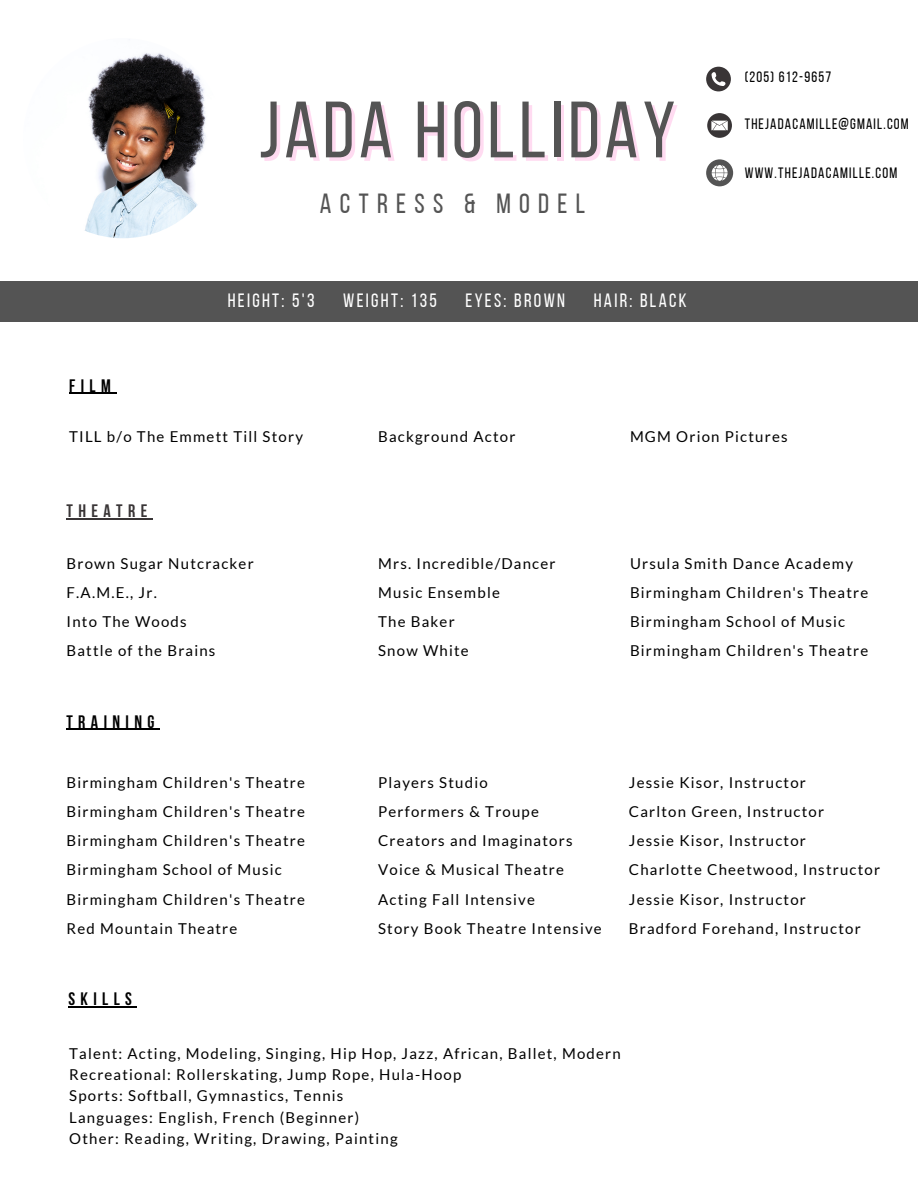
<style>
.page{position:relative;width:918px;height:1188px;background:#fff}
.page>*{position:absolute;margin:0;border:0;box-sizing:border-box;transform-origin:0 0}
.t1{font:79.65px "Bebas Neue";letter-spacing:.06em;color:#545454}
.t2{font:27.75px "Bebas Neue";letter-spacing:.3em;color:#545454}
.t3{font:19.2px "Bebas Neue";letter-spacing:.12em;color:#fff}
.t4{font:700 18px "Bebas Neue";letter-spacing:.3em;color:#000}
.t5{font:18px "Bebas Neue Cyrillic";letter-spacing:.3em;color:#393536}
.t6{font:15px/29.2px "Lato";letter-spacing:.08em;color:#000}
.t7{font:15px "Bebas Neue";letter-spacing:.08em;color:#000}
</style>
<div class="page">
<div style="left:0;top:282px;width:918px;height:39px;background:#545454"></div>
<img style="left:23px;top:38px;width:200px;height:200px;border-radius:50%">
<svg style="left:706px;top:67px;width:25px;height:24px"></svg>
<svg style="left:707px;top:113px;width:25px;height:25px"></svg>
<div style="left:706px;top:159px;width:27px;height:27px;background:#545454;border-radius:50%"></div>
<svg style="left:712px;top:165px;width:16px;height:16px"></svg>
<hr style="left:67px;top:518px;width:86px;height:1px;background:#393536">
<hr style="left:67px;top:729px;width:93px;height:1px;background:#000">
<hr style="left:69px;top:393px;width:47px;height:1px;background:#000">
<hr style="left:68px;top:1007px;width:69px;height:1px;background:#000">
<p class="t4" style="left:69px;top:378px;width:43px">FILM</p>
<h1 class="t1" style="left:259px;top:98px;width:418px">JADA HOLLIDAY</h1>
<h2 class="t2" style="left:320px;top:193px;width:267px">ACTRESS &amp; MODEL</h2>
<p class="t3" style="left:228px;top:292px;width:88px">HEIGHT: 5'3</p>
<p class="t3" style="left:343px;top:292px;width:95px">WEIGHT: 135</p>
<p class="t3" style="left:466px;top:292px;width:101px">EYES: BROWN</p>
<p class="t3" style="left:594px;top:292px;width:94px">HAIR: BLACK</p>
<p class="t7" style="left:745px;top:71px;width:88px">(205) 612-9657</p>
<p class="t7" style="left:745px;top:117px;width:166px">THEJADACAMILLE@GMAIL.COM</p>
<p class="t7" style="left:745px;top:167px;width:154px">WWW.THEJADACAMILLE.COM</p>
<p class="t6" style="left:69px;top:422px;width:235px">TILL b/o The Emmett Till Story</p>
<p class="t5" style="left:67px;top:504px;width:82px">THEATRE</p>
<p class="t6" style="left:67px;top:548px;width:189px">Brown Sugar Nutcracker<br>F.A.M.E., Jr.<br>Into The Woods<br>Battle of the Brains</p>
<p class="t4" style="left:67px;top:714px;width:90px">TRAINING</p>
<p class="t6" style="left:67px;top:767px;width:240px">Birmingham Children's Theatre<br>Birmingham Children's Theatre<br>Birmingham Children's Theatre<br>Birmingham School of Music<br>Birmingham Children's Theatre<br>Red Mountain Theatre</p>
<p class="t4" style="left:68px;top:992px;width:65px">SKILLS</p>
<p class="t6" style="left:378px;top:422px;width:139px">Background Actor</p>
<p class="t6" style="left:630px;top:422px;width:159px">MGM Orion Pictures</p>
<p class="t6" style="left:378px;top:548px;width:179px">Mrs. Incredible/Dancer<br>Music Ensemble<br>The Baker<br>Snow White</p>
<p class="t6" style="left:630px;top:548px;width:240px">Ursula Smith Dance Academy<br>Birmingham Children's Theatre<br>Birmingham School of Music<br>Birmingham Children's Theatre</p>
<p class="t6" style="left:378px;top:767px;width:225px">Players Studio<br>Performers &amp; Troupe<br>Creators and Imaginators<br>Voice &amp; Musical Theatre<br>Acting Fall Intensive<br>Story Book Theatre Intensive</p>
<p class="t6" style="left:629px;top:767px;width:253px">Jessie Kisor, Instructor<br>Carlton Green, Instructor<br>Jessie Kisor, Instructor<br>Charlotte Cheetwood, Instructor<br>Jessie Kisor, Instructor<br>Bradford Forehand, Instructor</p>
<p class="t6" style="left:69px;top:1042px;width:553px;line-height:21.3px">Talent: Acting, Modeling, Singing, Hip Hop, Jazz, African, Ballet, Modern Recreational: Rollerskating, Jump Rope, Hula-Hoop<br>Sports: Softball, Gymnastics, Tennis<br>Languages: English, French (Beginner)<br>Other: Reading, Writing, Drawing, Painting</p>
</div>
